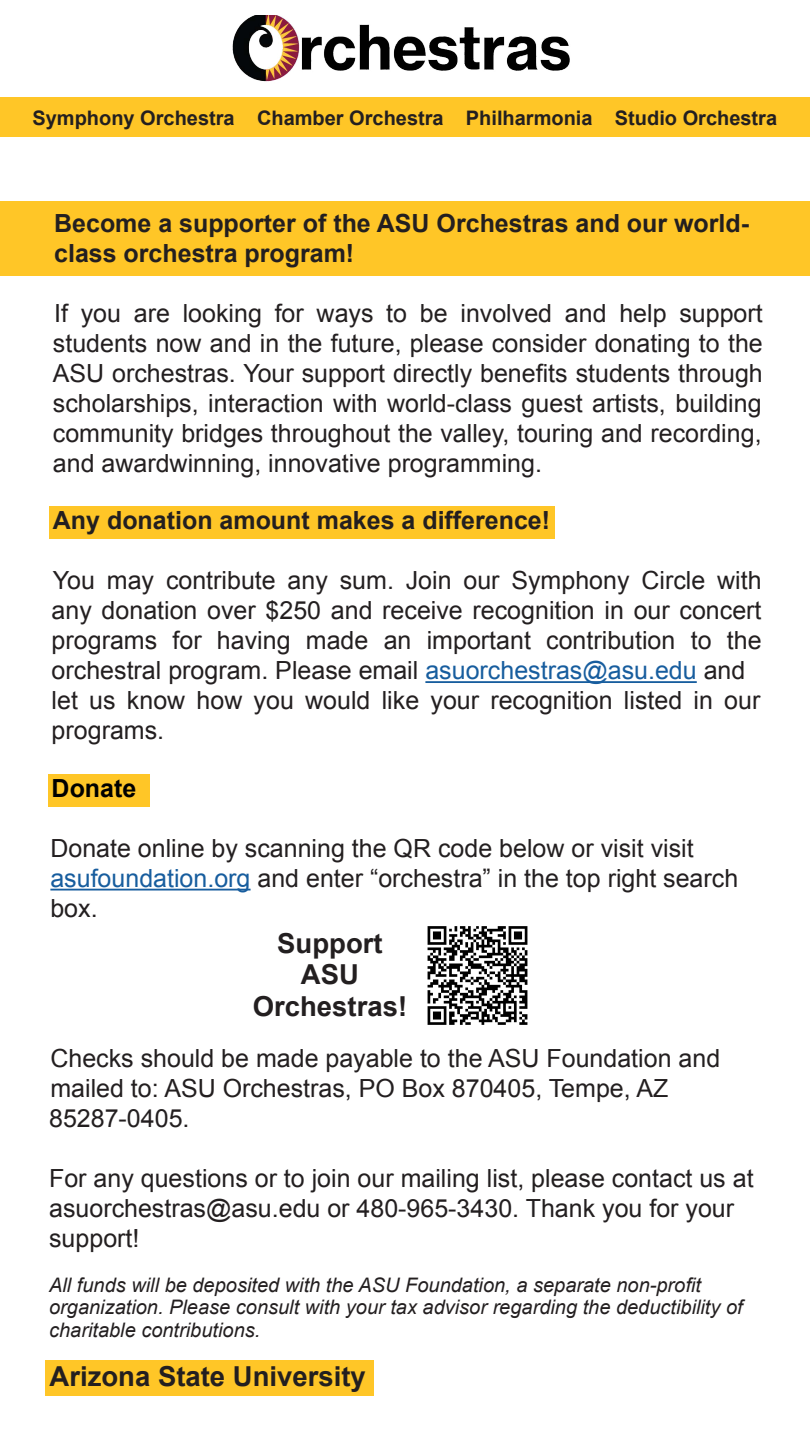
<style>
.page{position:relative;width:810px;height:1440px;background:#fff}
.page>*{position:absolute;margin:0;border:0;box-sizing:border-box;transform-origin:0 0}
.t1{font:700 31.25px "Arial";color:#231f20}
.t2{font:700 27.5px "Arial";color:#231f20}
.t3{font:25px/30px "Arial";color:#231f20}
.t4{font:700 25px/30px "Arial";color:#231f20}
.t5{font:700 25px "Arial";color:#000}
.t6{font:italic 20px/22.5px "Arial";color:#231f20}
.t7{font:700 20px "Arial";color:#231f20}
.s1{color:#175d9e}
</style>
<div class="page">
<div style="left:0;top:201px;width:810px;height:75px;background:#ffc627"></div>
<div style="left:0;top:98px;width:810px;height:39px;background:#ffc627"></div>
<div style="left:45px;top:1360px;width:328px;height:36px;background:#ffc627"></div>
<div style="left:49px;top:774px;width:101px;height:33px;background:#ffc627"></div>
<div style="left:49px;top:506px;width:505px;height:33px;background:#ffc627"></div>
<hr style="left:425px;top:681px;width:272px;height:2px;background:#175d9e">
<hr style="left:50px;top:889px;width:201px;height:2px;background:#175d9e">
<img style="left:232px;top:15px;width:338px;height:67px">
<img style="left:427px;top:926px;width:101px;height:99px">
<p class="t7" style="left:32px;top:105px;width:746px">Symphony Orchestra Chamber Orchestra Philharmonia Studio Orchestra</p>
<p class="t4" style="left:54px;top:209px;width:697px">Become a supporter of the ASU Orchestras and our world&shy;class orchestra program!</p>
<p class="t3" style="left:53px;top:298px;width:711px;text-align:justify">If you are looking for ways to be involved and help support students now and in the future, please consider donating to the ASU orchestras. Your support directly benefits students through scholarships, interaction with world-class guest artists, building community bridges throughout the valley, touring and recording, and awardwinning, innovative programming.</p>
<p class="t4" style="left:53px;top:507px;width:499px">Any donation amount makes a difference!</p>
<p class="t3" style="left:52px;top:566px;width:711px;text-align:justify">You may contribute any sum. Join our Symphony Circle with any donation over $250 and receive recognition in our concert programs for having made an important contribution to the orchestral program. Please email <span class="s1">asuorchestras@asu.edu</span> and</p>
<p class="t3" style="left:52px;top:686px;width:710px">let us know how you would like your recognition listed in our programs.</p>
<p class="t5" style="left:52px;top:772px;width:86px">Donate</p>
<p class="t1" style="left:268px;top:217px;width:257px">Symphony Circle</p>
<p class="t3" style="left:50px;top:833px;width:689px">Donate online by scanning the QR code below or visit visit <span class="s1">asufoundation.org</span> and enter “orchestra” in the top right search box.</p>
<p class="t2" style="left:277px;top:925px;width:107px">Support</p>
<p class="t2" style="left:301px;top:957px;width:60px">ASU</p>
<p class="t2" style="left:253px;top:988px;width:156px">Orchestras!</p>
<p class="t3" style="left:50px;top:1043px;width:671px">Checks should be made payable to the ASU Foundation and mailed to: ASU Orchestras, PO Box 870405, Tempe, AZ</p>
<p class="t3" style="left:49px;top:1103px;width:142px">85287-0405.</p>
<p class="t3" style="left:49px;top:1163px;width:706px">For any questions or to join our mailing list, please contact us at</p>
<p class="t3" style="left:49px;top:1193px;width:687px">asuorchestras@asu.edu or 480-965-3430. Thank you for your support!</p>
<p class="t6" style="left:49px;top:1274px;width:695px">All funds will be deposited with the ASU Foundation, a separate non-profit organization. Please consult with your tax advisor regarding the deductibility of charitable contributions.</p>
<p class="t2" style="left:50px;top:1358px;width:318px">Arizona State University</p>
</div>
